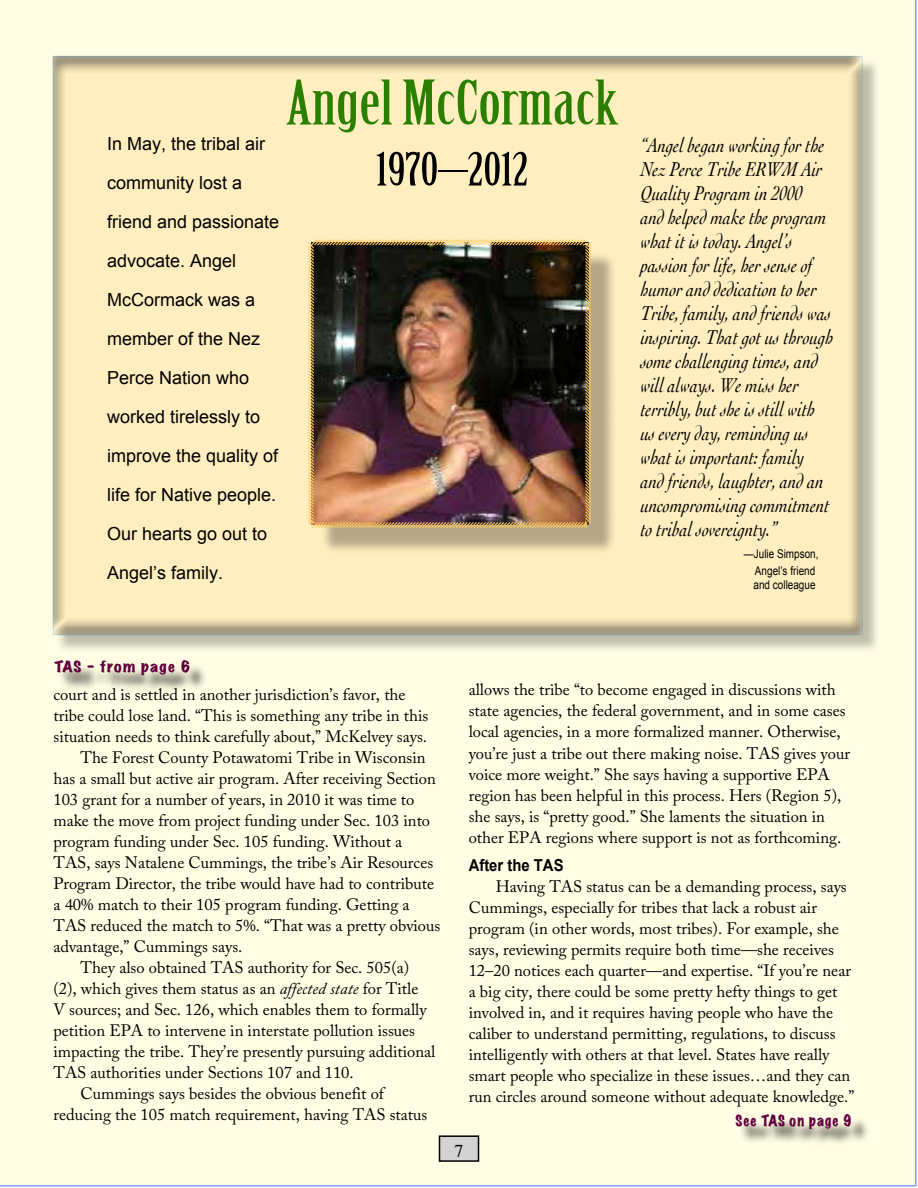
<style>
.page{position:relative;width:918px;height:1188px;background:#fff}
.page>*{position:absolute;margin:0;border:0;box-sizing:border-box;transform-origin:0 0}
.t1{font:60px "Birch Std";color:#2a7f00;scale:1.3 1}
.t2{font:45px "Birch Std";color:#000;scale:1.3 1}
.t3{font:italic 21px/24px "Cochin";color:#000;scale:.83 1}
.t4{font:18px/39px "Arial";color:#000}
.t5{font:18px "Times";color:#000}
.t6{font:16.5px/21px "Adobe Caslon Pro";color:#000}
.t7{font:700 16.5px "Arial";color:#000;scale:.9 1}
.t8{font:expanded 14.1px "Marker Felt";letter-spacing:.08em;color:#61003d;scale:1.1 1}
.t9{font:expanded 14.1px "Marker Felt";letter-spacing:.08em;color:#61003d;scale:.95 1}
.t10{font:12px/17px "Arial";color:#000;text-align:right;scale:.83 1}
.s1{font-style:italic}
</style>
<div class="page">
<div style="left:0;top:0;width:916px;height:1186px;background:#fffee5"></div>
<div style="left:55px;top:58px;width:826px;height:595px;background:#000;opacity:.25"></div>
<div style="left:51px;top:50px;width:811px;height:586px;background:#fff;opacity:.75"></div>
<div style="left:440px;top:1136px;width:38px;height:25px;background:#d3d3d3"></div>
<div style="left:439px;top:1135px;width:40px;height:27px;border:2px solid #000"></div>
<div style="left:58px;top:663px;width:150px;height:31px;background:#000;opacity:.75"></div>
<div style="left:319px;top:251px;width:299px;height:304px;background:#000;opacity:.3"></div>
<img style="left:307px;top:238px;width:285px;height:291px">
<div style="left:739px;top:1117px;width:130px;height:30px;background:#000;opacity:.75"></div>
<h1 class="t1" style="left:286px;top:69px;width:257px">Angel McCormack</h1>
<h2 class="t2" style="left:376px;top:144px;width:118px">1970–2012</h2>
<p class="t4" style="left:107px;top:125px;width:174px">In May, the tribal air community lost a friend and passionate advocate. Angel<br>McCormack was a member of the Nez<br>Perce Nation who worked tirelessly to improve the quality of life for Native people.<br>Our hearts go out to<br>Angel’s family.</p>
<p class="t3" style="left:641px;top:132px;width:234px">“Angel began working for the<br>Nez Perce Tribe ERWM Air<br>Quality Program in 2000<br>and helped make the program what it is today. Angel’s passion for life, her sense of humor and dedication to her<br>Tribe, family, and friends was inspiring. That got us through some challenging times, and will always. We miss her terribly, but she is still with us every day, reminding us what is important: family<br>and friends, laughter, and an uncompromising commitment to tribal sovereignty.”</p>
<p class="t10" style="left:744px;top:546px;width:92px">—Julie Simpson,<br>Angel’s friend</p>
<p class="t10" style="left:754px;top:576px;width:76px">and colleague</p>
<p class="t8" style="left:54px;top:656px;width:125px">TAS – from page 6</p>
<p class="t6" style="left:53px;top:684px;width:354px">court and is settled in another jurisdiction’s favor, the</p>
<p class="t6" style="left:53px;top:705px;width:376px">tribe could lose land. “This is something any tribe in this</p>
<p class="t6" style="left:53px;top:726px;width:375px">situation needs to think carefully about,” McKelvey says.</p>
<p class="t6" style="left:80px;top:747px;width:347px">The Forest County Potawatomi Tribe in Wisconsin</p>
<p class="t6" style="left:53px;top:768px;width:384px">has a small but active air program. After receiving Section</p>
<p class="t6" style="left:53px;top:789px;width:363px">103 grant for a number of years, in 2010 it was time to</p>
<p class="t6" style="left:53px;top:810px;width:378px">make the move from project funding under Sec. 103 into</p>
<p class="t6" style="left:53px;top:831px;width:350px">program funding under Sec. 105 funding. Without a</p>
<p class="t6" style="left:53px;top:852px;width:381px">TAS, says Natalene Cummings, the tribe’s Air Resources</p>
<p class="t6" style="left:53px;top:873px;width:382px">Program Director, the tribe would have had to contribute</p>
<p class="t6" style="left:53px;top:894px;width:358px">a 40% match to their 105 program funding. Getting a</p>
<p class="t6" style="left:53px;top:915px;width:388px">TAS reduced the match to 5%. “That was a pretty obvious</p>
<p class="t6" style="left:53px;top:936px;width:190px">advantage,” Cummings says.</p>
<p class="t6" style="left:80px;top:957px;width:330px">They also obtained TAS authority for Sec. 505(a)</p>
<p class="t6" style="left:53px;top:978px;width:366px">(2), which gives them status as an <span class="s1">affected state</span> for Title</p>
<p class="t6" style="left:53px;top:999px;width:375px">V sources; and Sec. 126, which enables them to formally</p>
<p class="t6" style="left:53px;top:1020px;width:363px">petition EPA to intervene in interstate pollution issues</p>
<p class="t6" style="left:53px;top:1041px;width:384px">impacting the tribe. They’re presently pursuing additional</p>
<p class="t6" style="left:53px;top:1062px;width:302px">TAS authorities under Sections 107 and 110.</p>
<p class="t6" style="left:80px;top:1083px;width:305px">Cummings says besides the obvious benefit of</p>
<p class="t6" style="left:53px;top:1104px;width:375px">reducing the 105 match requirement, having TAS status</p>
<p class="t6" style="left:469px;top:679px;width:383px">allows the tribe “to become engaged in discussions with state agencies, the federal government, and in some cases local agencies, in a more formalized manner. Otherwise, you’re just a tribe out there making noise. TAS gives your voice more weight.” She says having a supportive EPA region has been helpful in this process. Hers (Region 5), she says, is “pretty good.” She laments the situation in other EPA regions where support is not as forthcoming.</p>
<p class="t7" style="left:469px;top:855px;width:107px">After the TAS</p>
<p class="t6" style="left:469px;top:876px;width:387px;text-indent:27px">Having TAS status can be a demanding process, says Cummings, especially for tribes that lack a robust air program (in other words, most tribes). For example, she says, reviewing permits require both time—she receives 12–20 notices each quarter—and expertise. “If you’re near a big city, there could be some pretty hefty things to get involved in, and it requires having people who have the caliber to understand permitting, regulations, to discuss intelligently with others at that level. States have really smart people who specialize in these issues…and they can run circles around someone without adequate knowledge.”</p>
<p class="t5" style="left:454px;top:1134px;width:10px">7</p>
<p class="t9" style="left:736px;top:1109px;width:124px">See TAS on page 9</p>
</div>
